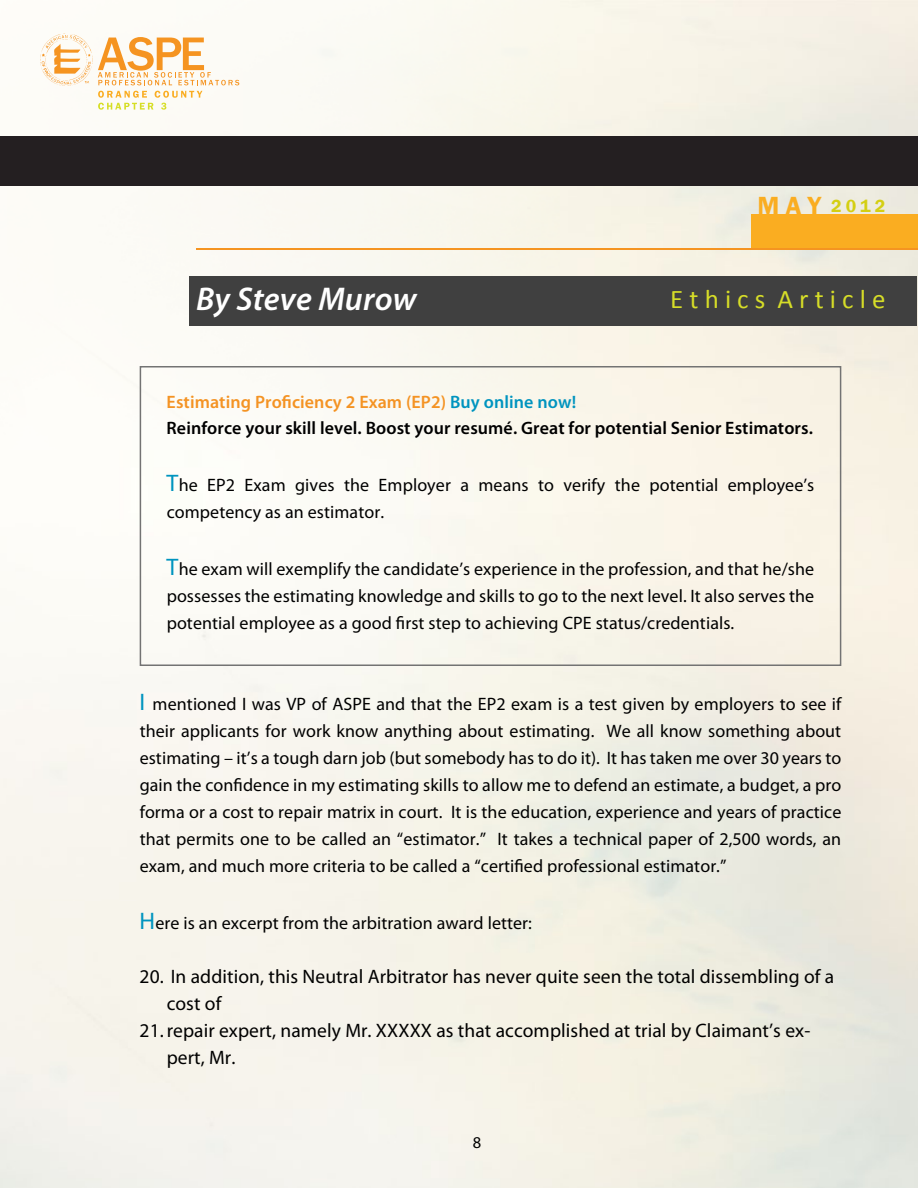
<style>
.page{position:relative;width:918px;height:1188px;background:#fff}
.page>*{position:absolute;margin:0;border:0;box-sizing:border-box;transform-origin:0 0}
.t1{font:italic 600 33px "Myriad Pro";letter-spacing:.005em;color:#fff}
.t2{font:27px "Calibri";color:#d6dd28}
.t3{font:600 25.5px "Franklin Gothic";color:#faad21}
.t4{font:19.5px "Myriad Pro";letter-spacing:.005em;color:#000}
.t5{font:18px/27px "Myriad Pro";letter-spacing:.005em;color:#000;text-align:justify}
.t6{font:600 18px/25.5px "Myriad Pro";letter-spacing:.005em;color:#000}
.t7{font:600 18px "Franklin Gothic";color:#d4cf12}
.t8{font:16.5px "Myriad Pro";color:#000}
.s1{color:#f49323}
.s2{color:#0094bf}
.s3{font-size:24px;color:#0094bf}
</style>
<div class="page">
<img style="left:0;top:0;width:918px;height:1188px">
<svg style="left:40px;top:33px;width:199px;height:77px"></svg>
<div style="left:0;top:136px;width:918px;height:50px;background:#241f21"></div>
<div style="left:752px;top:214px;width:166px;height:35px;background:#faad21"></div>
<div style="left:189px;top:276px;width:728px;height:50px;background:#404040"></div>
<hr style="left:196px;top:248px;width:722px;height:2px;background:#f59421">
<div style="left:140px;top:366px;width:701px;height:300px;border:2px solid #737373"></div>
<h3 class="t3" style="left:758px;top:190px;width:65px">M A Y</h3>
<p class="t7" style="left:831px;top:195px;width:56px">2012</p>
<h1 class="t1" style="left:196px;top:278px;width:222px">By Steve Murow</h1>
<h2 class="t2" style="left:670px;top:282px;width:217px">E t h i c s A r t i c l e</h2>
<p class="t6" style="left:167px;top:389px;width:648px"><span class="s1">Estimating Proficiency 2 Exam (EP2)</span> <span class="s2">Buy online now!<br></span>Reinforce your skill level. Boost your resumé. Great for potential Senior Estimators.</p>
<p class="t5" style="left:167px;top:471px;width:649px"><span class="s3">T</span>he EP2 Exam gives the Employer a means to verify the potential employee’s competency as an estimator.</p>
<p class="t5" style="left:167px;top:555px;width:649px"><span class="s3">T</span>he exam will exemplify the candidate’s experience in the profession, and that he/she possesses the estimating knowledge and skills to go to the next level. It also serves the potential employee as a good first step to achieving CPE status/credentials.</p>
<p class="t5" style="left:140px;top:690px;width:204px"><span class="s3">I</span> mentioned I was VP of ASPE</p>
<p class="t5" style="left:140px;top:690px;width:704px;text-indent:237px">and that the EP2 exam is a test given by employers to see if their applicants for work know anything about estimating. We all know something about estimating – it’s a tough darn job (but somebody has to do it). It has taken me over 30 years to gain the confidence in my estimating skills to allow me to defend an estimate, a budget, a pro forma or a cost to repair matrix in court. It is the education, experience and years of practice that permits one to be called an “estimator.” It takes a technical paper of 2,500 words, an exam, and much more criteria to be called a “certified professional estimator.”</p>
<p class="t5" style="left:140px;top:909px;width:394px"><span class="s3">H</span>ere is an excerpt from the arbitration award letter:</p>
<p class="t4" style="left:140px;top:964px;width:696px">20. In addition, this Neutral Arbitrator has never quite seen the total dissembling of a</p>
<p class="t4" style="left:167px;top:991px;width:57px">cost of</p>
<p class="t4" style="left:140px;top:1018px;width:672px">21.repair expert, namely Mr. XXXXX as that accomplished at trial by Claimant’s ex-</p>
<p class="t4" style="left:167px;top:1045px;width:70px">pert, Mr.</p>
<p class="t8" style="left:473px;top:1132px;width:10px">8</p>
</div>
